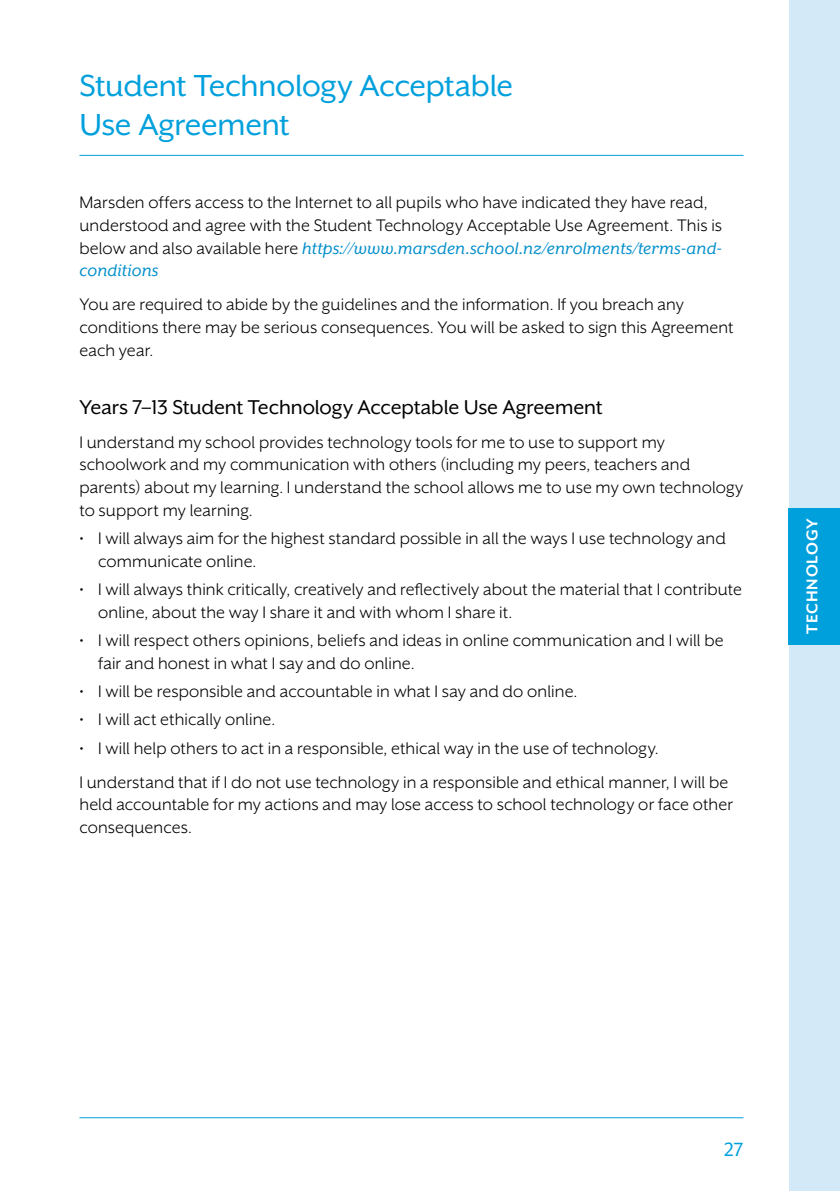
<style>
.page{position:relative;width:840px;height:1191px;background:#fff}
.page>*{position:absolute;margin:0;border:0;box-sizing:border-box;transform-origin:0 0}
.t1{font:35px/38.4px "Mr Eaves XL San OT";letter-spacing:-.01em;color:#00a0dc}
.t2{font:23px "Mr Eaves XL San OT";letter-spacing:-.01em;color:#000}
.t3{font:22px "Mr Eaves XL San OT";color:#00a0dc}
.t4{font:19.2px/22.6px "Mr Eaves XL San OT";letter-spacing:.005em;color:#000}
.t5{font:700 18px "Mr Eaves XL Mod OT";letter-spacing:.04em;color:#fff}
.s1{font-style:italic;color:#008ecb}
</style>
<div class="page">
<hr style="left:79px;top:1117px;width:664px;height:1px;background:#00a0dc">
<div style="left:788px;top:0;width:51px;height:1191px;background:#d4e9f8"></div>
<hr style="left:79px;top:155px;width:664px;height:1px;background:#00a0dc">
<div style="left:788px;top:508px;width:51px;height:136px;background:#00a0dc"></div>
<h1 class="t1" style="left:79px;top:66px;width:435px">Student Technology Acceptable<br>Use Agreement</h1>
<p class="t4" style="left:79px;top:191px;width:643px">Marsden offers access to the Internet to all pupils who have indicated they have read, understood and agree with the Student Technology Acceptable Use Agreement. This is below and also available here <span class="s1">https://www.marsden.school.nz/enrolments/terms-and&shy;conditions</span></p>
<p class="t4" style="left:79px;top:293px;width:655px">You are required to abide by the guidelines and the information. If you breach any conditions there may be serious consequences. You will be asked to sign this Agreement each year.</p>
<p class="t2" style="left:79px;top:394px;width:524px">Years 7–13 Student Technology Acceptable Use Agreement</p>
<p class="t4" style="left:79px;top:431px;width:665px">I understand my school provides technology tools for me to use to support my schoolwork and my communication with others (including my peers, teachers and parents) about my learning. I understand the school allows me to use my own technology to support my learning.</p>
<p class="t4" style="left:98px;top:527px;width:629px;text-indent:-19px">• I will always aim for the highest standard possible in all the ways I use technology and communicate online.</p>
<p class="t4" style="left:98px;top:578px;width:644px;text-indent:-19px">• I will always think critically, creatively and reflectively about the material that I contribute online, about the way I share it and with whom I share it.</p>
<p class="t4" style="left:98px;top:629px;width:626px;text-indent:-19px">• I will respect others opinions, beliefs and ideas in online communication and I will be fair and honest in what I say and do online.</p>
<p class="t4" style="left:79px;top:680px;width:499px">• I will be responsible and accountable in what I say and do online.</p>
<p class="t4" style="left:79px;top:708px;width:197px">• I will act ethically online.</p>
<p class="t4" style="left:79px;top:731px;width:650px;line-height:34px">• I will help others to act in a responsible, ethical way in the use of technology.<br>I understand that if I do not use technology in a responsible and ethical manner, I will be</p>
<p class="t4" style="left:79px;top:793px;width:654px">held accountable for my actions and may lose access to school technology or face other consequences.</p>
<p class="t5" style="left:801px;top:633px;width:117px;rotate:-90deg">TECHNOLOGY</p>
<p class="t3" style="left:723px;top:1137px;width:21px">27</p>
</div>
